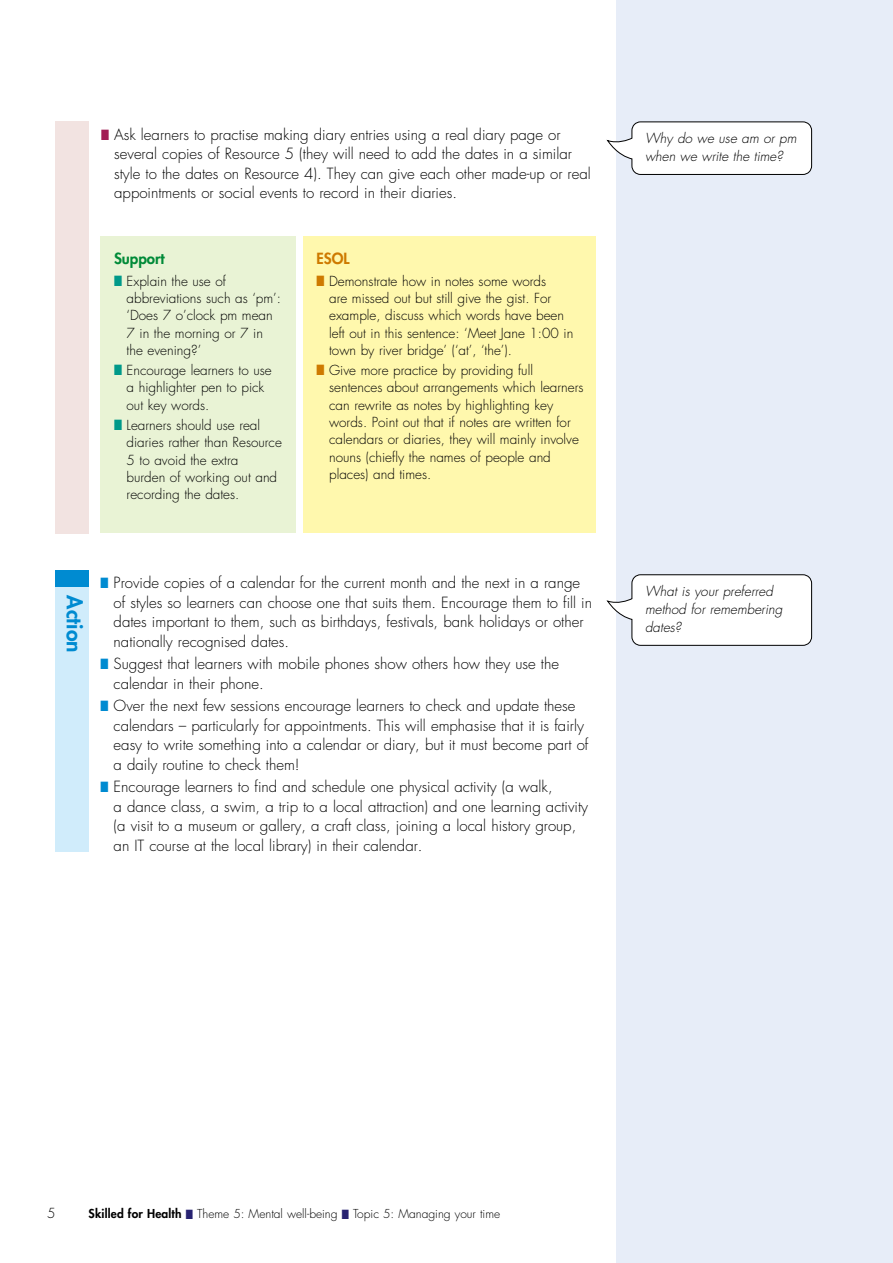
<style>
.page{position:relative;width:893px;height:1263px;background:#fff}
.page>*{position:absolute;margin:0;border:0;box-sizing:border-box;transform-origin:0 0}
.t1{font:800 21px "Futura Std";color:#008bd1}
.t2{font:300 15px/19.5px "Futura Std";color:#000}
.t3{font:800 15px "Futura Std";color:#008a38}
.t4{font:800 15px "Futura Std";color:#ce7a00}
.t5{font:300 13.5px/17.2px "Futura Std";color:#000}
.t6{font:italic 300 13.5px/18px "Futura Std";color:#000}
.t7{font:300 12px "Futura Std";color:#000}
.s1{color:#a11b53}
.s2{color:#009989}
.s3{color:#ce7a00}
.s4{color:#008bd1}
.s5{font-weight:800}
.s6{color:#282372}
</style>
<div class="page">
<div style="left:617px;top:0;width:276px;height:1263px;background:#e7edf8"></div>
<svg style="left:606px;top:121px;width:206px;height:54px;background:#f3f3f4"></svg>
<div style="left:303px;top:237px;width:293px;height:296px;background:#fff8ad"></div>
<div style="left:100px;top:237px;width:196px;height:296px;background:#e9f3d5"></div>
<div style="left:56px;top:122px;width:32px;height:412px;background:#f2e3e1"></div>
<div style="left:56px;top:570px;width:32px;height:281px;background:#d0ecfb"></div>
<div style="left:55px;top:570px;width:33px;height:16px;background:#008bd1"></div>
<svg style="left:606px;top:574px;width:206px;height:72px;background:#f4f4f5"></svg>
<p class="t2" style="left:114px;top:125px;width:478px;text-indent:-13px"><span class="s1">■</span> Ask learners to practise making diary entries using a real diary page or several copies of Resource 5 (they will need to add the dates in a similar style to the dates on Resource 4). They can give each other made-up or real appointments or social events to record in their diaries.</p>
<p class="t6" style="left:645px;top:130px;width:153px">Why do we use am or pm when we write the time?</p>
<p class="t3" style="left:114px;top:249px;width:52px">Support</p>
<p class="t5" style="left:127px;top:273px;width:156px;text-indent:-13px"><span class="s2">■</span> Explain the use of abbreviations such as ‘pm’: ‘Does 7 o’clock pm mean<br>7 in the morning or 7 in the evening?’</p>
<p class="t5" style="left:127px;top:362px;width:147px;text-indent:-13px"><span class="s2">■</span> Encourage learners to use a highlighter pen to pick out key words.</p>
<p class="t5" style="left:127px;top:417px;width:157px;text-indent:-13px"><span class="s2">■</span> Learners should use real diaries rather than Resource<br>5 to avoid the extra<br>burden of working out and recording the dates.</p>
<p class="t4" style="left:316px;top:249px;width:34px">ESOL</p>
<p class="t5" style="left:329px;top:273px;width:246px;text-indent:-13px"><span class="s3">■</span> Demonstrate how in notes some words<br>are missed out but still give the gist. For example, discuss which words have been left out in this sentence: ‘Meet Jane 1:00 in town by river bridge’ (‘at’, ‘the’).</p>
<p class="t5" style="left:329px;top:362px;width:256px;text-indent:-13px"><span class="s3">■</span> Give more practice by providing full sentences about arrangements which learners can rewrite as notes by highlighting key words. Point out that if notes are written for calendars or diaries, they will mainly involve nouns (chiefly the names of people and places) and times.</p>
<p class="t2" style="left:114px;top:573px;width:480px;text-indent:-13px"><span class="s4">■</span> Provide copies of a calendar for the current month and the next in a range of styles so learners can choose one that suits them. Encourage them to fill in dates important to them, such as birthdays, festivals, bank holidays or other nationally recognised dates.</p>
<p class="t2" style="left:114px;top:654px;width:447px;text-indent:-13px"><span class="s4">■</span> Suggest that learners with mobile phones show others how they use the calendar in their phone.</p>
<p class="t2" style="left:114px;top:696px;width:476px;text-indent:-13px"><span class="s4">■</span> Over the next few sessions encourage learners to check and update these calendars – particularly for appointments. This will emphasise that it is fairly easy to write something into a calendar or diary, but it must become part of a daily routine to check them!</p>
<p class="t2" style="left:114px;top:777px;width:476px;text-indent:-13px"><span class="s4">■</span> Encourage learners to find and schedule one physical activity (a walk,<br>a dance class, a swim, a trip to a local attraction) and one learning activity (a visit to a museum or gallery, a craft class, joining a local history group, an IT course at the local library) in their calendar.</p>
<h1 class="t1" style="left:88px;top:595px;width:58px;rotate:90deg">Action</h1>
<p class="t6" style="left:645px;top:582px;width:139px">What is your preferred method for remembering dates?</p>
<p class="t5" style="left:47px;top:1204px;width:10px">5</p>
<p class="t7" style="left:89px;top:1206px;width:413px"><span class="s5">Skilled for Health</span> <span class="s6">■</span> Theme 5: Mental well-being <span class="s6">■</span> Topic 5: Managing your time</p>
</div>
